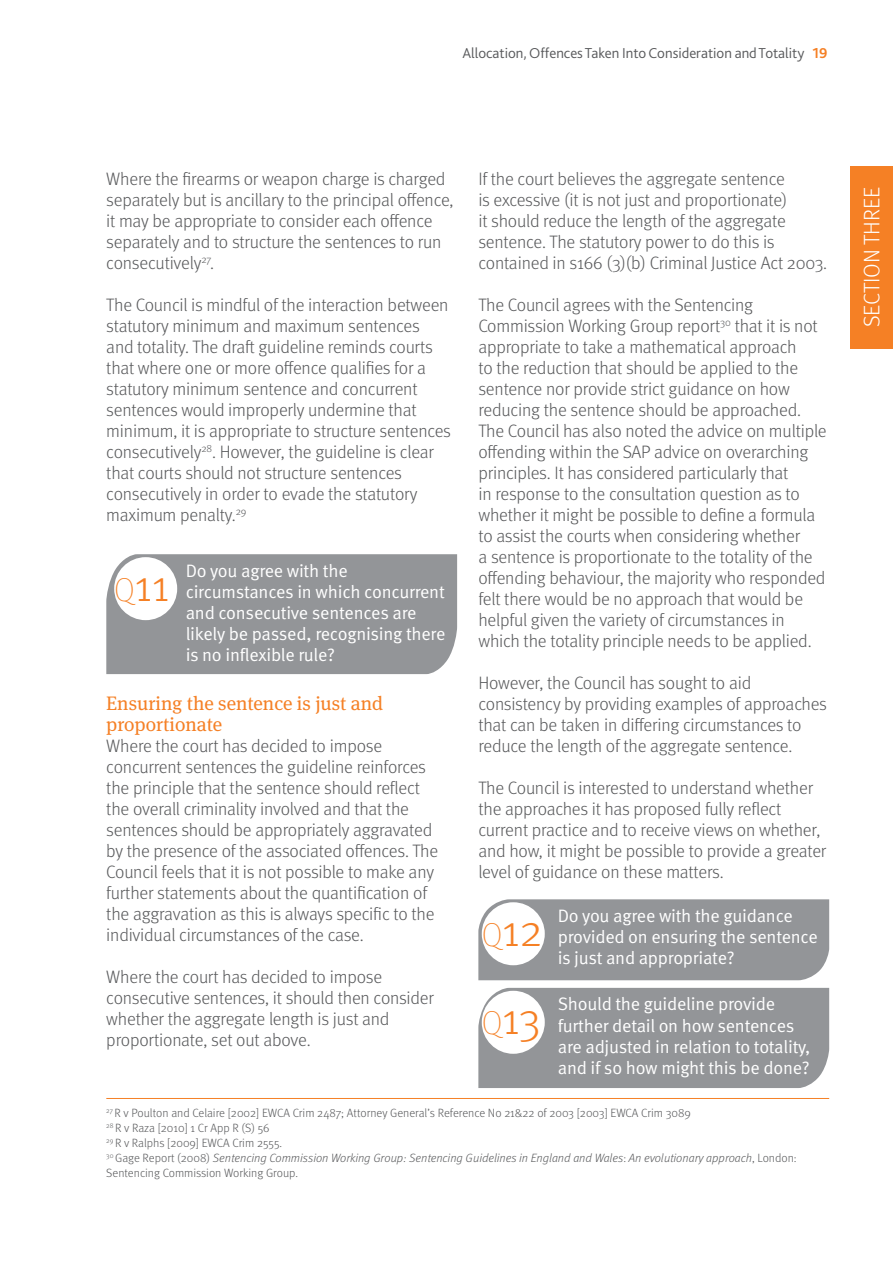
<style>
.page{position:relative;width:893px;height:1263px;background:#fff}
.page>*{position:absolute;margin:0;border:0;box-sizing:border-box;transform-origin:0 0}
.BODY{font:300 45px "Meta OT";color:#f58025}
.t1{font:300 22.5px "Meta OT";color:#fff}
.BODY-2{font:19.5px/21px "Meta Serif OT";color:#f58025}
.BODY-3{font:300 18px/21px "Meta OT";letter-spacing:-.01em;color:#58595b}
.BODY-4{font:18px/21px "Meta OT Norm";letter-spacing:-.015em;color:#fff}
.t2{font:300 15px "Bliss 2";color:#58595b}
.BODY-5{font:300 12px "Meta OT";color:#58595b}
.BODY-6{font:italic 300 12px "Meta OT";color:#58595b}
.s1{font-weight:700;color:#f58025}
.s2{font-weight:100;font-size:33px}
.s3{font-style:normal}
</style>
<div class="page">
<div style="left:106px;top:554px;width:351px;height:120px;background:#939598"></div>
<div style="left:114px;top:557px;width:63px;height:63px;background:#fff;border-radius:50%"></div>
<hr style="left:106px;top:1098px;width:723px;height:1px;background:#f58025">
<div style="left:478px;top:899px;width:351px;height:81px;background:#939598"></div>
<div style="left:482px;top:902px;width:63px;height:63px;background:#fff;border-radius:50%"></div>
<div style="left:478px;top:988px;width:351px;height:100px;background:#939598"></div>
<div style="left:482px;top:991px;width:63px;height:63px;background:#fff;border-radius:50%"></div>
<div style="left:850px;top:166px;width:43px;height:183px;background:#f58025"></div>
<p class="t2" style="left:462px;top:43px;width:367px">Allocation, Offences Taken Into Consideration and Totality <span class="s1">19</span></p>
<p class="BODY-3" style="left:106px;top:169px;width:349px">Where the firearms or weapon charge is charged separately but is ancillary to the principal offence, it may be appropriate to consider each offence separately and to structure the sentences to run consecutively<sup>27</sup>.</p>
<p class="BODY-3" style="left:106px;top:295px;width:346px">The Council is mindful of the interaction between statutory minimum and maximum sentences and totality. The draft guideline reminds courts that where one or more offence qualifies for a statutory minimum sentence and concurrent sentences would improperly undermine that minimum, it is appropriate to structure sentences consecutively<sup>28</sup>. However, the guideline is clear that courts should not structure sentences consecutively in order to evade the statutory maximum penalty.<sup>29</sup></p>
<p class="BODY-4" style="left:186px;top:560px;width:261px">Do you agree with the circumstances in which concurrent and consecutive sentences are likely be passed, recognising there is no inflexible rule?</p>
<p class="BODY-2" style="left:106px;top:693px;width:278px">Ensuring the sentence is just and proportionate</p>
<p class="BODY-3" style="left:106px;top:736px;width:333px">Where the court has decided to impose concurrent sentences the guideline reinforces the principle that the sentence should reflect the overall criminality involved and that the sentences should be appropriately aggravated by the presence of the associated offences. The Council feels that it is not possible to make any further statements about the quantification of the aggravation as this is always specific to the individual circumstances of the case.</p>
<p class="BODY-3" style="left:106px;top:967px;width:329px">Where the court has decided to impose consecutive sentences, it should then consider whether the aggregate length is just and proportionate, set out above.</p>
<p class="BODY" style="left:114px;top:559px;width:57px"><span class="s2">Q</span>11</p>
<p class="BODY-3" style="left:478px;top:169px;width:350px">If the court believes the aggregate sentence<br>is excessive (it is not just and proportionate)<br>it should reduce the length of the aggregate sentence. The statutory power to do this is contained in s166 (3)(b) Criminal Justice Act 2003.</p>
<p class="BODY-3" style="left:478px;top:295px;width:350px">The Council agrees with the Sentencing Commission Working Group report<sup>30</sup> that it is not appropriate to take a mathematical approach<br>to the reduction that should be applied to the sentence nor provide strict guidance on how reducing the sentence should be approached.<br>The Council has also noted the advice on multiple offending within the SAP advice on overarching principles. It has considered particularly that<br>in response to the consultation question as to whether it might be possible to define a formula to assist the courts when considering whether<br>a sentence is proportionate to the totality of the offending behaviour, the majority who responded felt there would be no approach that would be helpful given the variety of circumstances in which the totality principle needs to be applied.</p>
<p class="BODY-3" style="left:478px;top:673px;width:350px">However, the Council has sought to aid consistency by providing examples of approaches that can be taken in differing circumstances to reduce the length of the aggregate sentence.</p>
<p class="BODY-3" style="left:478px;top:778px;width:349px">The Council is interested to understand whether the approaches it has proposed fully reflect current practice and to receive views on whether, and how, it might be possible to provide a greater level of guidance on these matters.</p>
<p class="BODY" style="left:482px;top:904px;width:62px"><span class="s2">Q</span>12</p>
<p class="BODY" style="left:482px;top:992px;width:60px"><span class="s2">Q</span>13</p>
<p class="BODY-4" style="left:558px;top:906px;width:262px">Do you agree with the guidance provided on ensuring the sentence is just and appropriate?</p>
<p class="BODY-4" style="left:558px;top:994px;width:254px">Should the guideline provide further detail on how sentences are adjusted in relation to totality, and if so how might this be done?</p>
<p class="BODY-5" style="left:106px;top:1106px;width:586px"><sup>27</sup> R v Poulton and Celaire [2002] EWCA Crim 2487; Attorney General’s Reference No 21&amp;22 of 2003 [2003] EWCA Crim 3089</p>
<p class="BODY-5" style="left:106px;top:1121px;width:165px"><sup>28</sup> R v Raza [2010] 1 Cr App R (S) 56</p>
<p class="BODY-5" style="left:106px;top:1136px;width:177px"><sup>29</sup> R v Ralphs [2009] EWCA Crim 2555.</p>
<p class="BODY-6" style="left:106px;top:1151px;width:692px"><sup>30</sup> <span class="s3">Gage Report (2008)</span> Sentencing Commission Working Group: Sentencing Guidelines in England and Wales<span class="s3">:</span> An evolutionary approach<span class="s3">, London:</span></p>
<p class="BODY-5" style="left:106px;top:1166px;width:193px">Sentencing Commission Working Group.</p>
<p class="t1" style="left:858px;top:327px;width:142px;rotate:-90deg">SECTION THREE</p>
</div>
